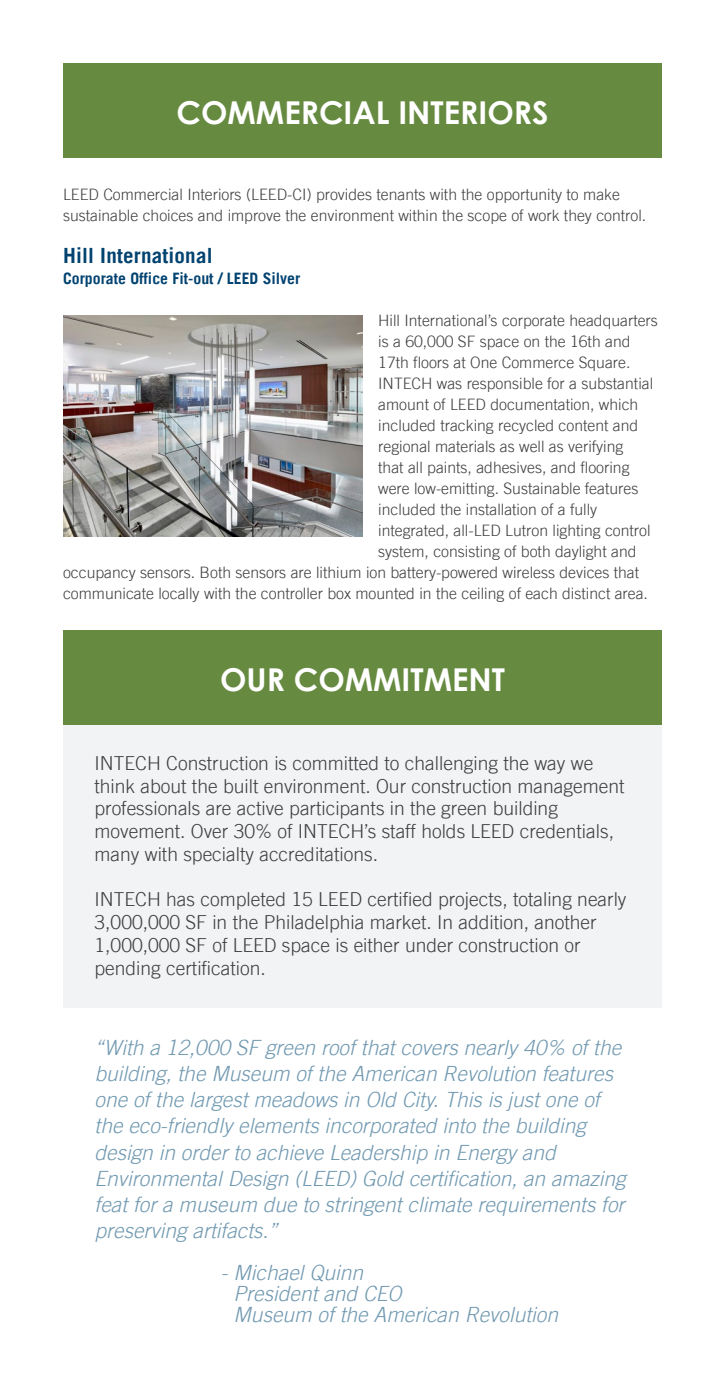
<style>
.page{position:relative;width:725px;height:1386px;background:#fff}
.page>*{position:absolute;margin:0;border:0;box-sizing:border-box;transform-origin:0 0}
.t1{font:700 31.5px "Century Gothic";color:#fff}
.t2{font:italic 300 21px/26.2px "Trade Gothic";color:#7199b1}
.t3{font:700 21px "Trade Gothic";letter-spacing:.01em;color:#004270}
.t4{font:300 19.25px/22.8px "Trade Gothic";color:#3e3e3f}
.t5{font:300 15.75px/21px "Trade Gothic";color:#3e3e3f}
.t6{font:700 15.75px "Trade Gothic";color:#004270}
</style>
<div class="page">
<div style="left:63px;top:724px;width:599px;height:284px;background:#f2f3f4"></div>
<div style="left:63px;top:630px;width:599px;height:94px;background:#668a40"></div>
<img style="left:63px;top:315px;width:299px;height:221px">
<div style="left:63px;top:63px;width:599px;height:95px;background:#668a40"></div>
<p class="t1" style="left:176px;top:89px;width:373px">COMMERCIAL INTERIORS</p>
<p class="t5" style="left:63px;top:184px;width:584px">LEED Commercial Interiors (LEED-CI) provides tenants with the opportunity to make sustainable choices and improve the environment within the scope of work they control.</p>
<p class="t3" style="left:63px;top:243px;width:151px">Hill International</p>
<p class="t6" style="left:63px;top:269px;width:239px">Corporate Office Fit-out / LEED Silver</p>
<p class="t5" style="left:378px;top:310px;width:281px">Hill International’s corporate headquarters</p>
<p class="t5" style="left:378px;top:331px;width:254px">is a 60,000 SF space on the 16th and</p>
<p class="t5" style="left:378px;top:352px;width:254px">17th floors at One Commerce Square.</p>
<p class="t5" style="left:378px;top:373px;width:276px">INTECH was responsible for a substantial</p>
<p class="t5" style="left:378px;top:394px;width:261px">amount of LEED documentation, which</p>
<p class="t5" style="left:378px;top:415px;width:261px">included tracking recycled content and</p>
<p class="t5" style="left:378px;top:436px;width:246px">regional materials as well as verifying</p>
<p class="t5" style="left:378px;top:457px;width:253px">that all paints, adhesives, and flooring</p>
<p class="t5" style="left:378px;top:478px;width:261px">were low-emitting. Sustainable features</p>
<p class="t5" style="left:378px;top:499px;width:220px">included the installation of a fully</p>
<p class="t5" style="left:378px;top:520px;width:274px">integrated, all-LED Lutron lighting control</p>
<p class="t5" style="left:378px;top:541px;width:260px">system, consisting of both daylight and</p>
<p class="t5" style="left:63px;top:562px;width:577px">occupancy sensors. Both sensors are lithium ion battery-powered wireless devices that</p>
<p class="t5" style="left:63px;top:583px;width:586px">communicate locally with the controller box mounted in the ceiling of each distinct area.</p>
<p class="t1" style="left:220px;top:656px;width:286px">OUR COMMITMENT</p>
<p class="t4" style="left:94px;top:751px;width:531px">INTECH Construction is committed to challenging the way we think about the built environment. Our construction management professionals are active participants in the green building movement. Over 30% of INTECH’s staff holds LEED credentials, many with specialty accreditations.</p>
<p class="t4" style="left:94px;top:888px;width:533px">INTECH has completed 15 LEED certified projects, totaling nearly 3,000,000 SF in the Philadelphia market. In addition, another 1,000,000 SF of LEED space is either under construction or pending certification.</p>
<p class="t2" style="left:94px;top:1034px;width:532px">“With a 12,000 SF green roof that covers nearly 40% of the building, the Museum of the American Revolution features one of the largest meadows in Old City. This is just one of the eco-friendly elements incorporated into the building design in order to achieve Leadership in Energy and Environmental Design (LEED) Gold certification, an amazing feat for a museum due to stringent climate requirements for preserving artifacts.”</p>
<p class="t2" style="left:220px;top:1260px;width:144px">- Michael Quinn</p>
<p class="t2" style="left:233px;top:1281px;width:170px">President and CEO</p>
<p class="t2" style="left:233px;top:1302px;width:326px">Museum of the American Revolution</p>
</div>
